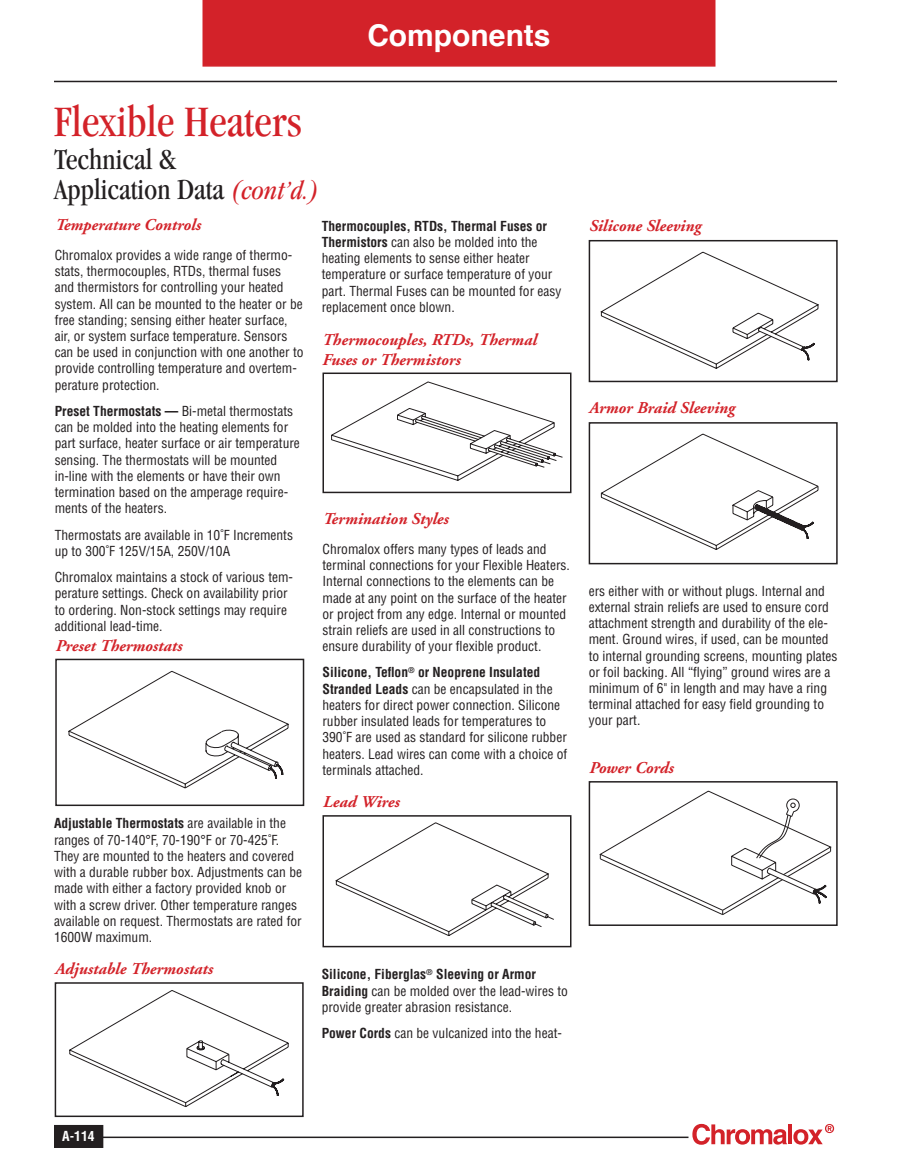
<style>
.page{position:relative;width:918px;height:1175px;background:#fff}
.page>*{position:absolute;margin:0;border:0;box-sizing:border-box;transform-origin:0 0}
.t1{font:condensed 45px "Garamond";color:#d32229}
.t2{font:condensed 30px/30px "Garamond";color:#231f20}
.t3{font:700 30px "Helvetica";color:#fff}
.t4{font:italic 700 16.5px/19.8px "Adobe Garamond";color:#d32229}
.t5{font:condensed 13.5px/16.2px "Helvetica";color:#231f20}
.t6{font:700 condensed 13.5px "Helvetica";color:#fff}
.s1{font-style:italic;font-size:27px;color:#d32229}
.s2{font-weight:700}
</style>
<div class="page">
<div style="left:55px;top:1125px;width:48px;height:22px;background:#231f20"></div>
<div style="left:54px;top:1124px;width:49px;height:24px;border:2px solid #231f20"></div>
<svg style="left:692px;top:1123px;width:95px;height:21px"></svg>
<hr style="left:788px;top:1124px;width:4px;height:20px;background:#d32229">
<svg style="left:793px;top:1124px;width:41px;height:20px"></svg>
<hr style="left:54px;top:81px;width:783px;height:1px;background:#231f20">
<hr style="left:99px;top:1136px;width:589px;height:2px;background:#231f20">
<div style="left:202px;top:0;width:514px;height:67px;background:#d32229"></div>
<svg style="left:600px;top:251px;width:219px;height:118px"></svg>
<svg style="left:331px;top:381px;width:232px;height:100px"></svg>
<div style="left:322px;top:372px;width:250px;height:121px;border:2px solid #231f20"></div>
<div style="left:589px;top:240px;width:249px;height:142px;border:2px solid #231f20"></div>
<svg style="left:600px;top:433px;width:219px;height:117px"></svg>
<div style="left:589px;top:422px;width:249px;height:142px;border:2px solid #231f20"></div>
<svg style="left:599px;top:790px;width:233px;height:125px"></svg>
<div style="left:589px;top:781px;width:249px;height:145px;border:2px solid #231f20"></div>
<svg style="left:69px;top:990px;width:220px;height:117px"></svg>
<div style="left:55px;top:982px;width:249px;height:135px;border:2px solid #231f20"></div>
<svg style="left:68px;top:671px;width:221px;height:118px"></svg>
<div style="left:55px;top:658px;width:249px;height:148px;border:2px solid #231f20"></div>
<svg style="left:335px;top:822px;width:219px;height:114px"></svg>
<div style="left:322px;top:815px;width:250px;height:132px;border:2px solid #231f20"></div>
<h2 class="t3" style="left:367px;top:12px;width:185px">Components</h2>
<p class="t1" style="left:54px;top:97px;width:249px">Flexible Heaters</p>
<p class="t2" style="left:54px;top:144px;width:267px">Technical &amp;<br>Application Data <span class="s1">(cont’d.)</span></p>
<p class="t4" style="left:55px;top:216px;width:147px">Temperature Controls</p>
<p class="t5" style="left:55px;top:247px;width:250px">Chromalox provides a wide range of thermo&shy;stats, thermocouples, RTDs, thermal fuses and thermistors for controlling your heated system. All can be mounted to the heater or be free standing; sensing either heater surface, air, or system surface temperature. Sensors can be used in conjunction with one another to provide controlling temperature and overtem&shy;perature protection.</p>
<p class="t5" style="left:55px;top:403px;width:247px"><span class="s2">Preset Thermostats —</span> Bi-metal thermostats can be molded into the heating elements for part surface, heater surface or air temperature sensing. The thermostats will be mounted in-line with the elements or have their own termination based on the amperage require&shy;ments of the heaters.</p>
<p class="t5" style="left:55px;top:526px;width:240px">Thermostats are available in 10˚F Increments up to 300˚F 125V/15A, 250V/10A</p>
<p class="t5" style="left:55px;top:569px;width:240px">Chromalox maintains a stock of various tem&shy;perature settings. Check on availability prior to ordering. Non-stock settings may require additional lead-time.</p>
<p class="t5" style="left:322px;top:217px;width:241px"><span class="s2">Thermocouples, RTDs, Thermal Fuses or Thermistors</span> can also be molded into the heating elements to sense either heater temperature or surface temperature of your part. Thermal Fuses can be mounted for easy replacement once blown.</p>
<p class="t4" style="left:322px;top:330px;width:216px">Thermocouples, RTDs, Thermal<br>Fuses or Thermistors</p>
<p class="t4" style="left:322px;top:509px;width:127px">Termination Styles</p>
<p class="t5" style="left:322px;top:540px;width:249px">Chromalox offers many types of leads and terminal connections for your Flexible Heaters.<br>Internal connections to the elements can be made at any point on the surface of the heater or project from any edge. Internal or mounted strain reliefs are used in all constructions to ensure durability of your flexible product.</p>
<p class="t5" style="left:322px;top:664px;width:246px"><span class="s2">Silicone, Teflon</span><sup>®</sup> <span class="s2">or Neoprene Insulated Stranded Leads</span> can be encapsulated in the heaters for direct power connection. Silicone rubber insulated leads for temperatures to 390˚F are used as standard for silicone rubber heaters. Lead wires can come with a choice of terminals attached.</p>
<p class="t4" style="left:55px;top:636px;width:128px">Preset Thermostats</p>
<p class="t5" style="left:54px;top:815px;width:250px"><span class="s2">Adjustable Thermostats</span> are available in the ranges of 70-140°F, 70-190°F or 70-425˚F.<br>They are mounted to the heaters and covered with a durable rubber box. Adjustments can be made with either a factory provided knob or with a screw driver. Other temperature ranges available on request. Thermostats are rated for 1600W maximum.</p>
<p class="t4" style="left:55px;top:959px;width:159px">Adjustable Thermostats</p>
<p class="t4" style="left:322px;top:792px;width:78px">Lead Wires</p>
<p class="t5" style="left:322px;top:966px;width:248px"><span class="s2">Silicone, Fiberglas</span><sup>®</sup> <span class="s2">Sleeving or Armor<br>Braiding</span> can be molded over the lead-wires to provide greater abrasion resistance.</p>
<p class="t5" style="left:322px;top:1025px;width:242px"><span class="s2">Power Cords</span> can be vulcanized into the heat-</p>
<p class="t4" style="left:589px;top:217px;width:113px">Silicone Sleeving</p>
<p class="t4" style="left:589px;top:398px;width:147px">Armor Braid Sleeving</p>
<p class="t5" style="left:589px;top:582px;width:250px">ers either with or without plugs. Internal and external strain reliefs are used to ensure cord attachment strength and durability of the ele&shy;ment. Ground wires, if used, can be mounted to internal grounding screens, mounting plates or foil backing. All “flying” ground wires are a minimum of 6" in length and may have a ring terminal attached for easy field grounding to your part.</p>
<p class="t4" style="left:589px;top:758px;width:86px">Power Cords</p>
<p class="t6" style="left:62px;top:1128px;width:34px">A-114</p>
</div>
